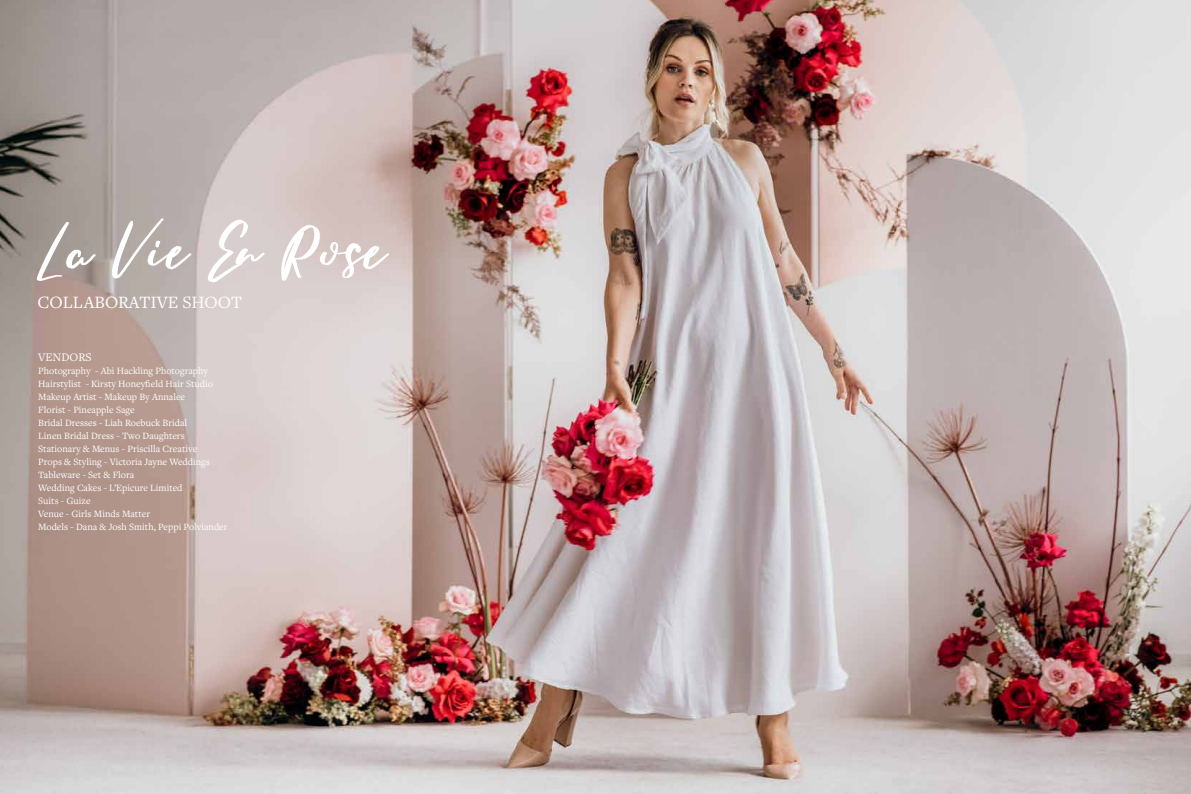
<style>
.page{position:relative;width:1191px;height:794px;background:#fff}
.page>*{position:absolute;margin:0;border:0;box-sizing:border-box;transform-origin:0 0}
.t1{font:99px "Justdreamin";color:#fff}
.t2{font:18px "Freight Text Pro";color:#fff}
.t3{font:12px "Freight Text Pro";color:#fff}
.t4{font:10px/13px "Freight Text Pro";color:#fff}
</style>
<div class="page">
<img style="left:0;top:0;width:1191px;height:794px">
<h1 class="t1" style="left:37px;top:199px;width:351px">La Vie En Rose</h1>
<h2 class="t2" style="left:38px;top:290px;width:206px">COLLABORATIVE SHOOT</h2>
<p class="t3" style="left:38px;top:349px;width:55px">VENDORS</p>
<p class="t4" style="left:38px;top:364px;width:191px">Photography - Abi Hackling Photography Hairstylist - Kirsty Honeyfield Hair Studio Makeup Artist - Makeup By Annalee<br>Florist - Pineapple Sage<br>Bridal Dresses - Liah Roebuck Bridal<br>Linen Bridal Dress - Two Daughters Stationary &amp; Menus - Priscilla Creative<br>Props &amp; Styling - Victoria Jayne Weddings Tableware - Set &amp; Flora<br>Wedding Cakes - L’Epicure Limited<br>Suits - Guize<br>Venue - Girls Minds Matter<br>Models - Dana &amp; Josh Smith, Peppi Polviander</p>
</div>
